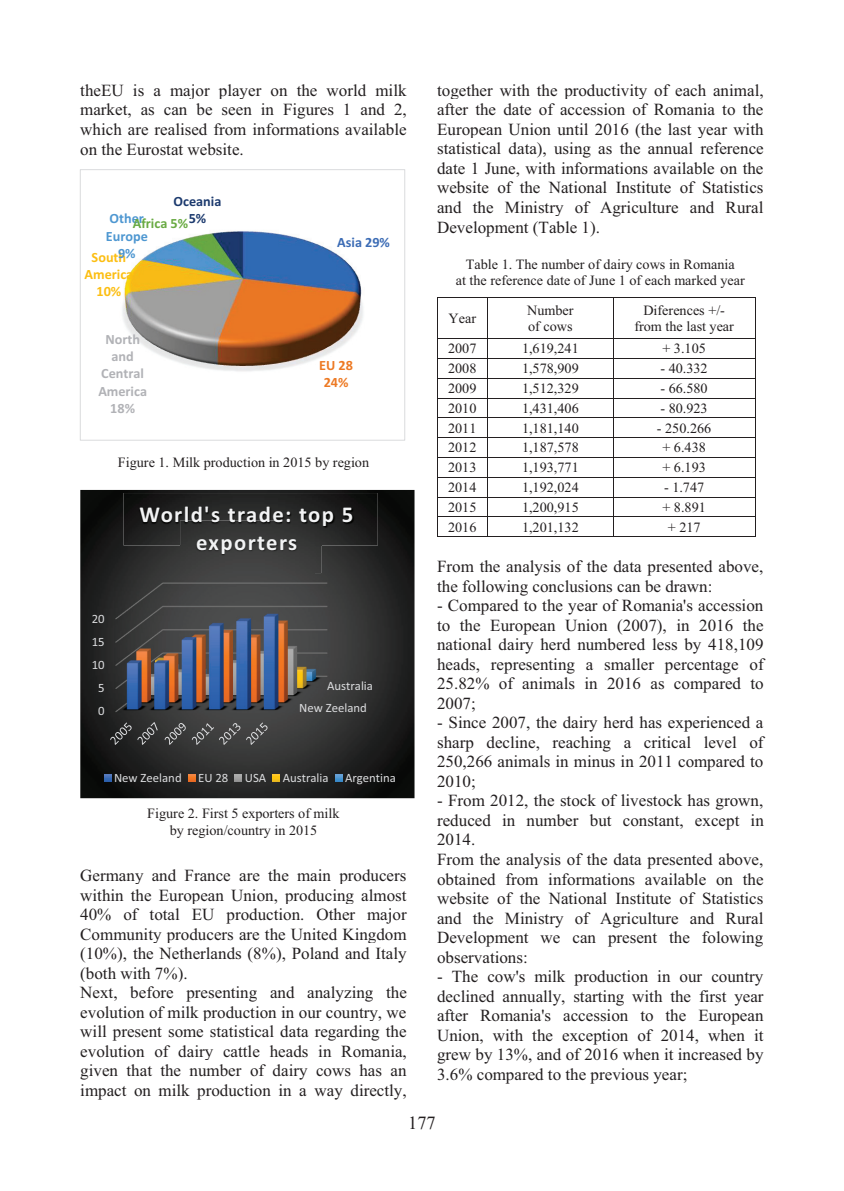
<style>
.page{position:relative;width:844px;height:1191px;background:#fff}
.page>*{position:absolute;margin:0;border:0;box-sizing:border-box;transform-origin:0 0}
.t1{font:700 22.75px "Calibri";letter-spacing:.06em;color:#f2f3f4}
.t2{font:700 22.57px "Calibri";letter-spacing:.06em;color:#f2f3f4}
.t3{font:18.38px "Times New Roman";color:#231f20}
.t4{font:16.97px/19.6px "Times New Roman";color:#231f20;text-align:justify}
.t5{font:14.17px/16.3px "Times New Roman";color:#231f20;text-align:center}
.t6{font:700 14.17px/17.3px "Calibri";color:#b1b2b6;text-align:center}
.t7{font:700 14.17px/17.3px "Calibri";color:#fcbe12;text-align:center}
.t8{font:700 14.17px/17.3px "Calibri";color:#4e97d1;text-align:center}
.t9{font:700 14.17px/17.2px "Calibri";color:#1c3a6e;text-align:center}
.t10{font:700 14.17px "Calibri";color:#69aa43}
.t11{font:700 14.17px "Calibri";color:#3c6cb5}
.t12{font:700 14.17px/17.2px "Calibri";color:#ed7923;text-align:center}
.t13{font:12.78px "Calibri";color:#dcdddf}
</style>
<div class="page">
<hr style="left:436px;top:297px;width:319px;height:1px;background:#231f20">
<hr style="left:436px;top:298px;width:1px;height:40px;background:#231f20">
<hr style="left:487px;top:298px;width:1px;height:40px;background:#231f20">
<hr style="left:612px;top:298px;width:1px;height:40px;background:#231f20">
<hr style="left:754px;top:298px;width:1px;height:40px;background:#231f20">
<hr style="left:436px;top:338px;width:319px;height:1px;background:#231f20">
<hr style="left:436px;top:358px;width:319px;height:1px;background:#231f20">
<hr style="left:436px;top:378px;width:319px;height:1px;background:#231f20">
<hr style="left:436px;top:398px;width:319px;height:1px;background:#231f20">
<hr style="left:436px;top:417px;width:319px;height:1px;background:#231f20">
<hr style="left:436px;top:437px;width:319px;height:1px;background:#231f20">
<hr style="left:436px;top:457px;width:319px;height:1px;background:#231f20">
<hr style="left:436px;top:477px;width:319px;height:1px;background:#231f20">
<hr style="left:436px;top:497px;width:319px;height:1px;background:#231f20">
<hr style="left:436px;top:516px;width:319px;height:1px;background:#231f20">
<hr style="left:436px;top:536px;width:51px;height:1px;background:#231f20">
<svg style="left:487px;top:339px;width:1px;height:198px"></svg>
<hr style="left:488px;top:536px;width:124px;height:1px;background:#231f20">
<hr style="left:613px;top:536px;width:141px;height:1px;background:#231f20">
<img style="left:122px;top:231px;width:241px;height:140px">
<div style="left:80px;top:170px;width:325px;height:271px;border:1px solid #dcdddf"></div>
<img style="left:80px;top:490px;width:334px;height:308px">
<img style="left:114px;top:580px;width:216px;height:133px">
<svg style="left:110px;top:722px;width:48px;height:23px"></svg>
<svg style="left:165px;top:723px;width:21px;height:22px"></svg>
<svg style="left:192px;top:723px;width:48px;height:22px"></svg>
<svg style="left:246px;top:722px;width:21px;height:23px"></svg>
<img style="left:124px;top:493px;width:253px;height:52px">
<img style="left:180px;top:520px;width:141px;height:53px">
<img style="left:283px;top:520px;width:31px;height:53px">
<svg style="left:104px;top:774px;width:7px;height:7px"></svg>
<svg style="left:188px;top:774px;width:7px;height:7px"></svg>
<svg style="left:235px;top:774px;width:7px;height:7px"></svg>
<svg style="left:272px;top:774px;width:7px;height:7px"></svg>
<svg style="left:335px;top:774px;width:7px;height:7px"></svg>
<p class="t4" style="left:80px;top:80px;width:328px">theEU is a major player on the world milk market, as can be seen in Figures 1 and 2, which are realised from informations available on the Eurostat website.</p>
<p class="t9" style="left:173px;top:192px;width:49px">Oceania<br>5%</p>
<p class="t8" style="left:106px;top:210px;width:43px">Other<br>Europe<br>9%</p>
<p class="t10" style="left:133px;top:213px;width:57px">Africa 5%</p>
<p class="t7" style="left:85px;top:248px;width:50px">South<br>America<br>10%</p>
<p class="t6" style="left:98px;top:330px;width:50px">North and<br>Central<br>America<br>18%</p>
<p class="t11" style="left:337px;top:232px;width:54px">Asia 29%</p>
<p class="t12" style="left:319px;top:356px;width:35px">EU 28<br>24%</p>
<p class="t5" style="left:118px;top:454px;width:252px">Figure 1. Milk production in 2015 by region</p>
<h1 class="t1" style="left:139px;top:498px;width:215px">World's trade: top 5</h1>
<h2 class="t2" style="left:196px;top:526px;width:103px">exporters</h2>
<p class="t13" style="left:92px;top:610px;width:14px">20</p>
<p class="t13" style="left:92px;top:633px;width:14px">15</p>
<p class="t13" style="left:92px;top:656px;width:14px">10</p>
<p class="t13" style="left:98px;top:679px;width:8px">5</p>
<p class="t13" style="left:98px;top:702px;width:8px">0</p>
<p class="t13" style="left:327px;top:677px;width:47px">Australia</p>
<p class="t13" style="left:299px;top:698px;width:69px">New Zeeland</p>
<p class="t13" style="left:114px;top:768px;width:69px">New Zeeland</p>
<p class="t13" style="left:198px;top:768px;width:32px">EU 28</p>
<p class="t13" style="left:245px;top:768px;width:23px">USA</p>
<p class="t13" style="left:282px;top:768px;width:47px">Australia</p>
<p class="t13" style="left:345px;top:768px;width:52px">Argentina</p>
<p class="t5" style="left:147px;top:805px;width:194px">Figure 2. First 5 exporters of milk by region/country in 2015</p>
<p class="t4" style="left:80px;top:865px;width:328px;text-align:left">Germany and France are the main producers within the European Union, producing almost 40% of total EU production. Other major Community producers are the United Kingdom (10%), the Netherlands (8%), Poland and Italy (both with 7%).<br>Next, before presenting and analyzing the evolution of milk production in our country, we will present some statistical data regarding the evolution of dairy cattle heads in Romania, given that the number of dairy cows has an impact on milk production in a way directly,</p>
<p class="t4" style="left:437px;top:80px;width:328px">together with the productivity of each animal, after the date of accession of Romania to the European Union until 2016 (the last year with statistical data), using as the annual reference date 1 June, with informations available on the website of the National Institute of Statistics and the Ministry of Agriculture and Rural Development (Table 1).</p>
<p class="t5" style="left:455px;top:256px;width:290px">Table 1. The number of dairy cows in Romania<br>at the reference date of June 1 of each marked year</p>
<p class="t5" style="left:448px;top:309px;width:29px">Year</p>
<p class="t5" style="left:527px;top:301px;width:48px;text-align:left">Number of cows</p>
<p class="t5" style="left:634px;top:301px;width:101px">Diferences +/- from the last year</p>
<p class="t5" style="left:448px;top:340px;width:30px">2007</p>
<p class="t5" style="left:522px;top:340px;width:58px">1,619,241</p>
<p class="t5" style="left:662px;top:340px;width:45px">+ 3.105</p>
<p class="t5" style="left:448px;top:360px;width:30px">2008</p>
<p class="t5" style="left:522px;top:360px;width:58px">1,578,909</p>
<p class="t5" style="left:660px;top:360px;width:49px">- 40.332</p>
<p class="t5" style="left:448px;top:380px;width:30px">2009</p>
<p class="t5" style="left:522px;top:380px;width:58px">1,512,329</p>
<p class="t5" style="left:660px;top:380px;width:49px">- 66.580</p>
<p class="t5" style="left:448px;top:399px;width:30px">2010</p>
<p class="t5" style="left:522px;top:399px;width:58px">1,431,406</p>
<p class="t5" style="left:660px;top:399px;width:49px">- 80.923</p>
<p class="t5" style="left:448px;top:419px;width:30px">2011</p>
<p class="t5" style="left:522px;top:419px;width:58px">1,181,140</p>
<p class="t5" style="left:656px;top:419px;width:56px">- 250.266</p>
<p class="t5" style="left:448px;top:439px;width:30px">2012</p>
<p class="t5" style="left:522px;top:439px;width:58px">1,187,578</p>
<p class="t5" style="left:662px;top:439px;width:45px">+ 6.438</p>
<p class="t5" style="left:448px;top:459px;width:30px">2013</p>
<p class="t5" style="left:522px;top:459px;width:58px">1,193,771</p>
<p class="t5" style="left:662px;top:459px;width:45px">+ 6.193</p>
<p class="t5" style="left:448px;top:478px;width:30px">2014</p>
<p class="t5" style="left:522px;top:478px;width:58px">1,192,024</p>
<p class="t5" style="left:664px;top:478px;width:42px">- 1.747</p>
<p class="t5" style="left:448px;top:498px;width:30px">2015</p>
<p class="t5" style="left:522px;top:498px;width:58px">1,200,915</p>
<p class="t5" style="left:662px;top:498px;width:45px">+ 8.891</p>
<p class="t5" style="left:448px;top:518px;width:30px">2016</p>
<p class="t5" style="left:522px;top:518px;width:58px">1,201,132</p>
<p class="t5" style="left:667px;top:518px;width:34px">+ 217</p>
<p class="t4" style="left:437px;top:556px;width:328px">From the analysis of the data presented above, the following conclusions can be drawn:</p>
<p class="t4" style="left:437px;top:595px;width:328px">- Compared to the year of Romania's accession to the European Union (2007), in 2016 the national dairy herd numbered less by 418,109 heads, representing a smaller percentage of 25.82% of animals in 2016 as compared to 2007;</p>
<p class="t4" style="left:437px;top:712px;width:328px">- Since 2007, the dairy herd has experienced a sharp decline, reaching a critical level of 250,266 animals in minus in 2011 compared to 2010;</p>
<p class="t4" style="left:437px;top:790px;width:328px;text-align:left">- From 2012, the stock of livestock has grown, reduced in number but constant, except in 2014.<br>From the analysis of the data presented above, obtained from informations available on the website of the National Institute of Statistics and the Ministry of Agriculture and Rural Development we can present the folowing observations:</p>
<p class="t4" style="left:437px;top:966px;width:328px">- The cow's milk production in our country declined annually, starting with the first year after Romania's accession to the European Union, with the exception of 2014, when it grew by 13%, and of 2016 when it increased by 3.6% compared to the previous year;</p>
<p class="t3" style="left:408px;top:1110px;width:29px">177</p>
</div>
